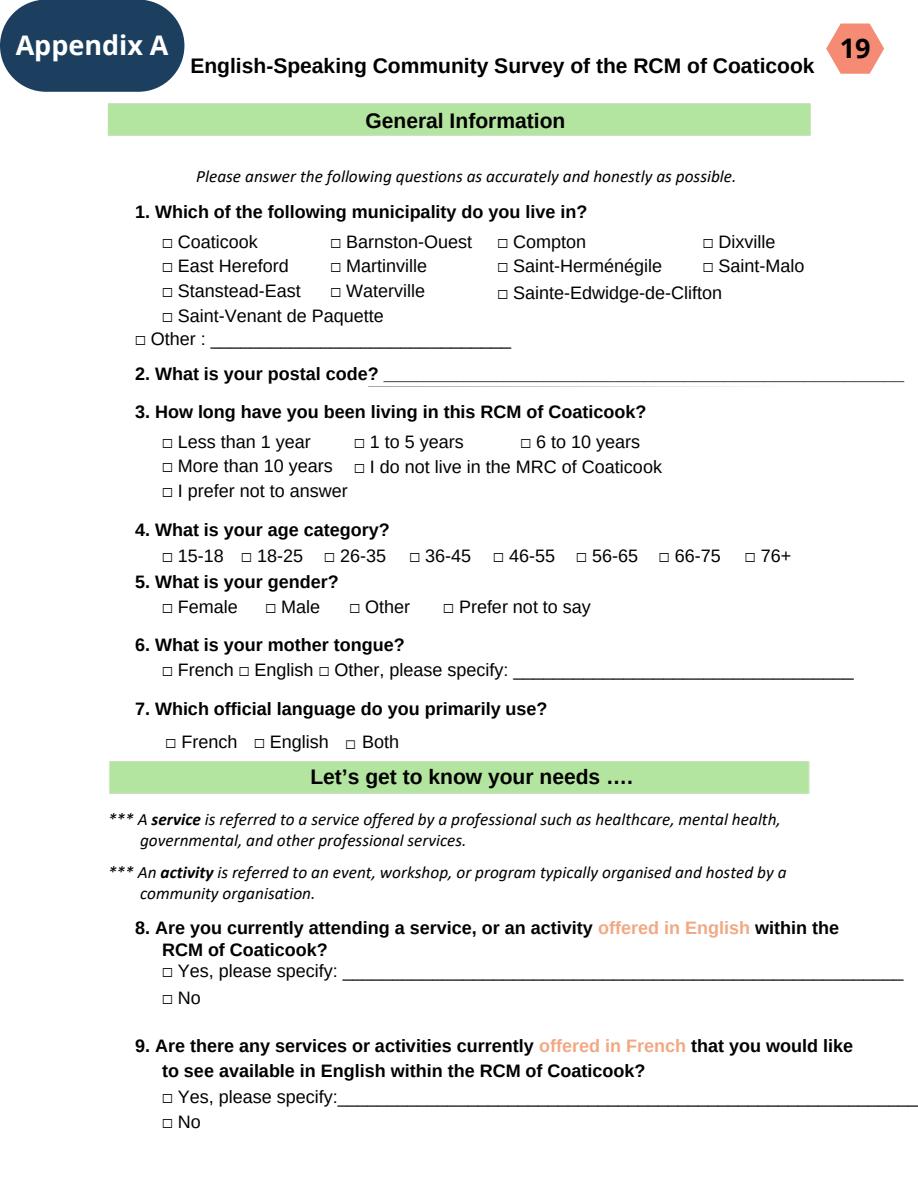
<style>
.page{position:relative;width:918px;height:1188px;background:#fff}
.page>*{position:absolute;margin:0;border:0;box-sizing:border-box;transform-origin:0 0}
.t1{font:700 27px "Open Sans";color:#fff}
.t2{font:700 27px "Open Sans";color:#000}
.t3{font:700 21px "Arimo";color:#000}
.t4{font:18px/24.8px "Arimo";color:#000}
.t5{font:700 18px/25.3px "Arimo";color:#000}
.t6{font:italic 17.25px/21px "Calibri";color:#000}
.s1{font-family:"Free Mono";font-weight:400}
.s2{font-weight:400}
.s3{font-family:"Free Mono"}
.s4{font-weight:700}
.s5{font-family:"Free Mono";font-size:17.25px}
.s6{font-weight:700;color:#f1a983}
.s7{color:#f1a983}
</style>
<div class="page">
<hr style="left:368px;top:386px;width:442px;height:1px;background:#000">
<svg style="left:826px;top:24px;width:58px;height:50px"></svg>
<div style="left:0;top:0;width:184px;height:92px;background:#1c3f60;border-radius:46px"></div>
<h1 class="t1" style="left:16px;top:26px;width:154px">Appendix A</h1>
<h1 class="t2" style="left:840px;top:29px;width:32px">19</h1>
<p class="t3" style="left:190px;top:54px;width:626px">English-Speaking Community Survey of the RCM of Coaticook</p>
<p class="t3" style="left:365px;top:109px;width:201px">General Information</p>
<p class="t6" style="left:196px;top:167px;width:542px">Please answer the following questions as accurately and honestly as possible.</p>
<p class="t5" style="left:162px;top:196px;width:427px;line-height:29.8px;text-indent:-27px">1. Which of the following municipality do you live in? <span class="s1">☐</span> <span class="s2">Coaticook</span></p>
<p class="t4" style="left:162px;top:254px;width:223px"><span class="s3">☐</span> East Hereford<br><span class="s3">☐</span> Stanstead-East<br><span class="s3">☐</span> Saint-Venant de Paquette</p>
<p class="t4" style="left:330px;top:229px;width:143px"><span class="s3">☐</span> Barnston-Ouest <span class="s3">☐</span> Martinville<br><span class="s3">☐</span> Waterville</p>
<p class="t4" style="left:497px;top:229px;width:166px"><span class="s3">☐</span> Compton<br><span class="s3">☐</span> Saint-Herménégile</p>
<p class="t4" style="left:703px;top:229px;width:74px"><span class="s3">☐</span> Dixville</p>
<p class="t4" style="left:703px;top:254px;width:103px"><span class="s3">☐</span> Saint-Malo</p>
<p class="t4" style="left:497px;top:280px;width:226px"><span class="s3">☐</span> Sainte-Edwidge-de-Clifton</p>
<p class="t4" style="left:135px;top:326px;width:378px"><span class="s3">☐</span> Other : ______________________________</p>
<p class="t5" style="left:135px;top:361px;width:771px">2. What is your postal code? ____________________________________________________</p>
<p class="t5" style="left:162px;top:397px;width:486px;line-height:29.4px;text-indent:-27px">3. How long have you been living in this RCM of Coaticook? <span class="s1">☐</span> <span class="s2">Less than 1 year</span></p>
<p class="t4" style="left:162px;top:454px;width:187px"><span class="s3">☐</span> More than 10 years <span class="s3">☐</span> I prefer not to answer</p>
<p class="t4" style="left:354px;top:429px;width:309px;text-indent:166px"><span class="s3">☐</span> 6 to 10 years<br><span class="s3">☐</span> I do not live in the MRC of Coaticook</p>
<p class="t4" style="left:354px;top:429px;width:111px"><span class="s3">☐</span> 1 to 5 years</p>
<p class="t5" style="left:135px;top:517px;width:256px;text-align:right">4. What is your age category? <span class="s1">☐</span> <span class="s2">15-18</span> <span class="s1">☐</span> <span class="s2">18-25</span> <span class="s1">☐</span> <span class="s2">26-35</span></p>
<p class="t4" style="left:409px;top:543px;width:313px"><span class="s3">☐</span> 36-45 <span class="s3">☐</span> 46-55 <span class="s3">☐</span> 56-65 <span class="s3">☐</span> 66-75</p>
<p class="t4" style="left:745px;top:543px;width:48px"><span class="s3">☐</span> 76+</p>
<p class="t5" style="left:162px;top:569px;width:178px;text-indent:-27px">5. What is your gender? <span class="s1">☐</span> <span class="s2">Female</span></p>
<p class="t4" style="left:266px;top:594px;width:56px"><span class="s3">☐</span> Male</p>
<p class="t4" style="left:349px;top:594px;width:62px"><span class="s3">☐</span> Other</p>
<p class="t4" style="left:443px;top:594px;width:149px"><span class="s3">☐</span> Prefer not to say</p>
<p class="t4" style="left:162px;top:632px;width:693px;line-height:25.5px;text-indent:-27px"><span class="s4">6. What is your mother tongue?<br></span><span class="s3">☐</span> French <span class="s3">☐</span> English <span class="s3">☐</span> Other, please specify: __________________________________</p>
<p class="t5" style="left:166px;top:691px;width:384px;line-height:33.8px;text-indent:-31px">7. Which official language do you primarily use? <span class="s1">☐</span> <span class="s2">French</span> <span class="s1">☐</span> <span class="s2">English</span></p>
<p class="t4" style="left:345px;top:730px;width:55px"><span class="s5">☐</span> Both</p>
<p class="t3" style="left:310px;top:765px;width:324px">Let’s get to know your needs ….</p>
<p class="t6" style="left:140px;top:810px;width:642px;text-indent:-32px">*** A <span class="s4">service</span> is referred to a service offered by a professional such as healthcare, mental health, governmental, and other professional services.</p>
<p class="t6" style="left:140px;top:863px;width:648px;text-indent:-32px">*** An <span class="s4">activity</span> is referred to an event, workshop, or program typically organised and hosted by a community organisation.</p>
<p class="t4" style="left:162px;top:917px;width:743px;line-height:21.6px;text-indent:-27px"><span class="s4">8. Are you currently attending a service, or an activity</span> <span class="s6">offered in English</span> <span class="s4">within the<br>RCM of Coaticook?<br></span><span class="s3">☐</span> Yes, please specify: ________________________________________________________</p>
<p class="t4" style="left:162px;top:986px;width:40px"><span class="s3">☐</span> No</p>
<p class="t5" style="left:162px;top:1033px;width:758px;text-indent:-27px">9. Are there any services or activities currently <span class="s7">offered in French</span> that you would like<br>to see available in English within the RCM of Coaticook?<br><span class="s1">☐</span> <span class="s2">Yes, please specify:__________________________________________________________ </span><span class="s1">☐</span> <span class="s2">No</span></p>
</div>
